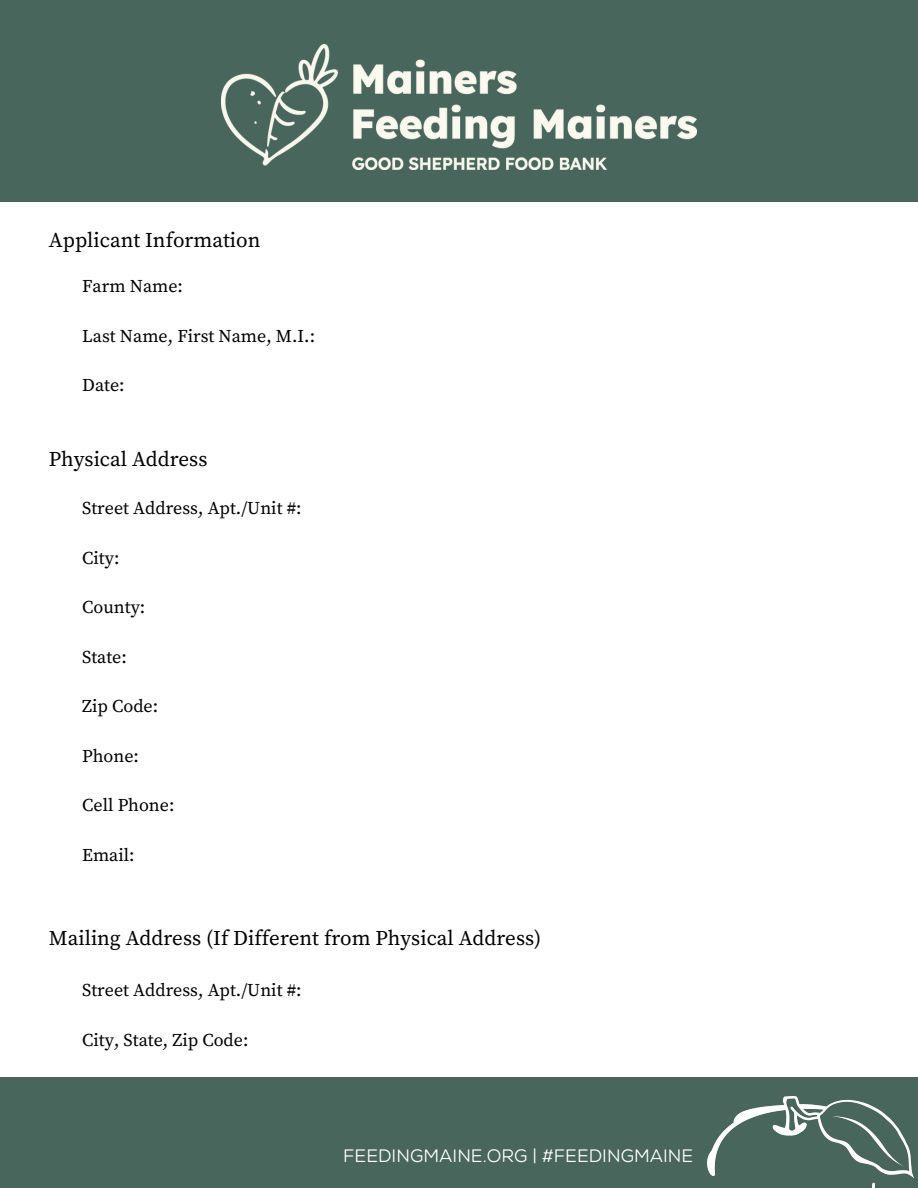
<style>
.page{position:relative;width:918px;height:1188px;background:#fff}
.page>*{position:absolute;margin:0;border:0;box-sizing:border-box;transform-origin:0 0}
.t1{font:21px "Source Serif Pro";color:#000}
.t2{font:18px "Source Serif Pro";color:#000}
.t3{font:18px "Nexa Rust Sans";color:#fff}
</style>
<div class="page">
<div style="left:0;top:0;width:918px;height:202px;background:#48665b"></div>
<div style="left:0;top:1078px;width:918px;height:110px;background:#48665b"></div>
<img style="left:708px;top:1096px;width:205px;height:92px">
<img style="left:222px;top:45px;width:474px;height:125px">
<p class="t1" style="left:49px;top:228px;width:213px">Applicant Information</p>
<p class="t2" style="left:82px;top:276px;width:102px">Farm Name:</p>
<p class="t2" style="left:82px;top:325px;width:234px">Last Name, First Name, M.I.:</p>
<p class="t2" style="left:82px;top:375px;width:44px">Date:</p>
<p class="t1" style="left:49px;top:446px;width:160px">Physical Address</p>
<p class="t2" style="left:82px;top:498px;width:221px">Street Address, Apt./Unit #:</p>
<p class="t2" style="left:82px;top:547px;width:39px">City:</p>
<p class="t2" style="left:82px;top:597px;width:65px">County:</p>
<p class="t2" style="left:82px;top:646px;width:46px">State:</p>
<p class="t2" style="left:82px;top:696px;width:77px">Zip Code:</p>
<p class="t2" style="left:82px;top:745px;width:58px">Phone:</p>
<p class="t2" style="left:82px;top:795px;width:94px">Cell Phone:</p>
<p class="t2" style="left:82px;top:844px;width:54px">Email:</p>
<p class="t1" style="left:49px;top:926px;width:494px">Mailing Address (If Different from Physical Address)</p>
<p class="t2" style="left:82px;top:980px;width:221px">Street Address, Apt./Unit #:</p>
<p class="t2" style="left:82px;top:1029px;width:168px">City, State, Zip Code:</p>
<p class="t3" style="left:343px;top:1145px;width:352px">FEEDINGMAINE.ORG | #FEEDINGMAINE</p>
</div>
